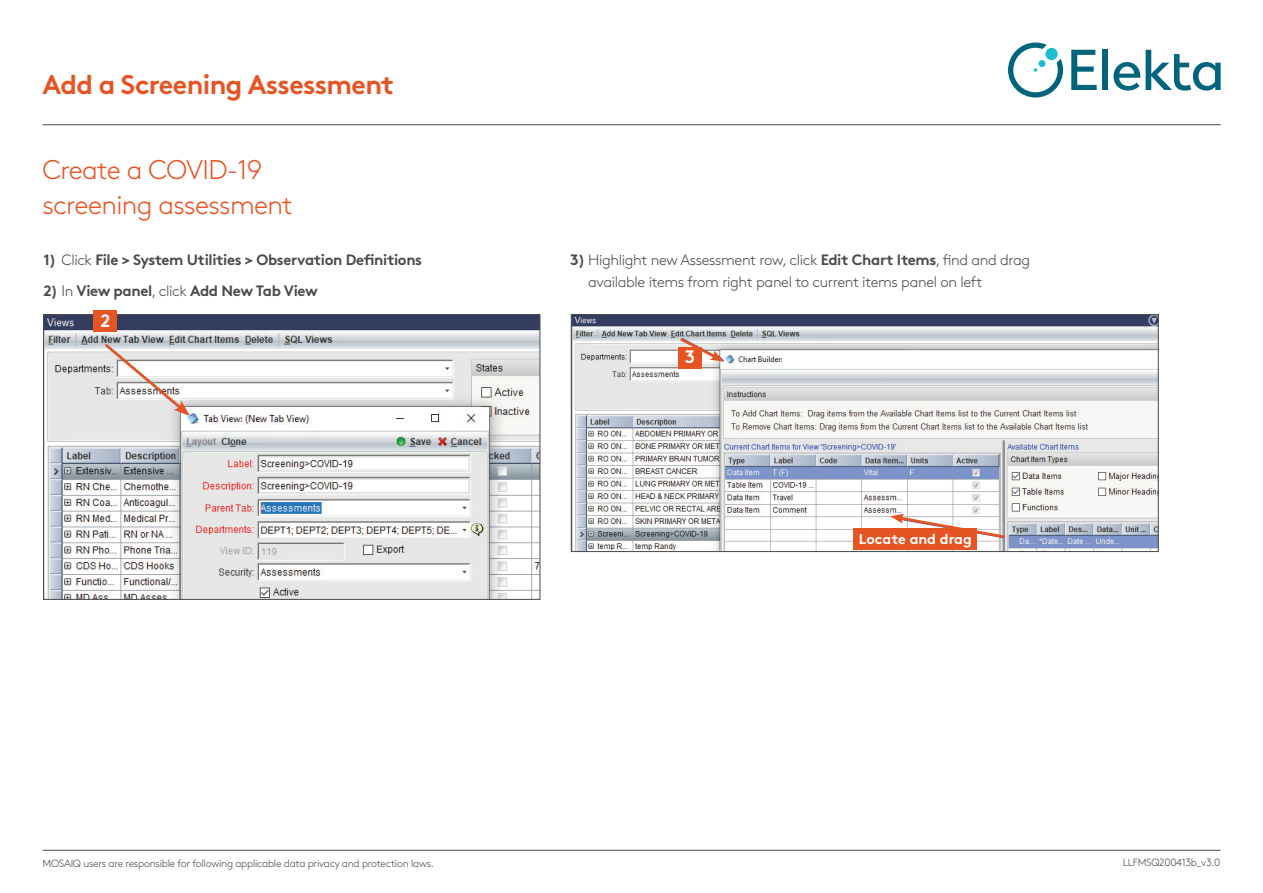
<style>
.page{position:relative;width:1263px;height:893px;background:#fff}
.page>*{position:absolute;margin:0;border:0;box-sizing:border-box;transform-origin:0 0}
.t1{font:300 27px/34.5px "Brown Pro";letter-spacing:-.025em;color:#e75424}
.t2{font:700 27px "Brown Pro";letter-spacing:-.025em;color:#e75424}
.t3{font:700 18px "Brown Pro";color:#fff}
.t4{font:300 15px/22.5px "Brown Pro";letter-spacing:-.025em;color:#494a4a}
.t5{font:700 15px "Brown Pro";letter-spacing:-.025em;color:#494a4a}
.t6{font:700 14.25px "Brown Pro";color:#fff}
.t7{font:300 10.5px "Brown Pro";letter-spacing:-.025em;color:#494a4a}
.s1{font-weight:300}
.s2{font-weight:700}
</style>
<div class="page">
<img style="left:46px;top:316px;width:492px;height:282px">
<div style="left:44px;top:314px;width:496px;height:286px;border:1px solid #494a4a"></div>
<img style="left:573px;top:316px;width:583px;height:234px">
<div style="left:571px;top:314px;width:587px;height:238px;border:1px solid #494a4a"></div>
<hr style="left:43px;top:124px;width:1178px;height:1px;background:#494a4a">
<hr style="left:43px;top:850px;width:1178px;height:1px;background:#494a4a">
<svg style="left:1071px;top:50px;width:26px;height:40px"></svg>
<div style="left:1102px;top:50px;width:6px;height:40px;background:#00647b"></div>
<svg style="left:1113px;top:50px;width:108px;height:41px"></svg>
<svg style="left:1008px;top:43px;width:55px;height:55px"></svg>
<div style="left:1038px;top:60px;width:7px;height:7px;background:#1cbed2;border-radius:50%"></div>
<div style="left:1045px;top:48px;width:13px;height:12px;background:#1cbed2;border-radius:50%"></div>
<div style="left:94px;top:310px;width:23px;height:22px;background:#e75424"></div>
<div style="left:679px;top:347px;width:23px;height:21px;background:#e75424"></div>
<div style="left:853px;top:529px;width:124px;height:21px;background:#e75424"></div>
<img style="left:103px;top:342px;width:87px;height:74px">
<svg style="left:678px;top:336px;width:46px;height:26px"></svg>
<svg style="left:890px;top:514px;width:117px;height:26px"></svg>
<h1 class="t2" style="left:43px;top:62px;width:353px">Add a Screening Assessment</h1>
<h1 class="t1" style="left:43px;top:150px;width:252px">Create a COVID-19 screening assessment</h1>
<p class="t5" style="left:43px;top:248px;width:380px">1) <span class="s1">Click</span> File &gt; System Utilities &gt; Observation Definitions</p>
<p class="t5" style="left:43px;top:279px;width:276px">2) <span class="s1">In</span> View panel<span class="s1">, click</span> Add New Tab View</p>
<p class="t3" style="left:100px;top:306px;width:11px">2</p>
<p class="t7" style="left:43px;top:855px;width:393px">MOSAIQ users are responsible for following applicable data privacy and protection laws.</p>
<p class="t4" style="left:588px;top:247px;width:444px;text-indent:-18px"><span class="s2">3)</span> Highlight new Assessment row, click <span class="s2">Edit Chart Items</span>, find and drag available items from right panel to current items panel on left</p>
<p class="t3" style="left:685px;top:342px;width:12px">3</p>
<p class="t6" style="left:859px;top:527px;width:114px">Locate and drag</p>
<p class="t7" style="left:1123px;top:855px;width:99px">LLFMSQ200413b_v3.0</p>
</div>
